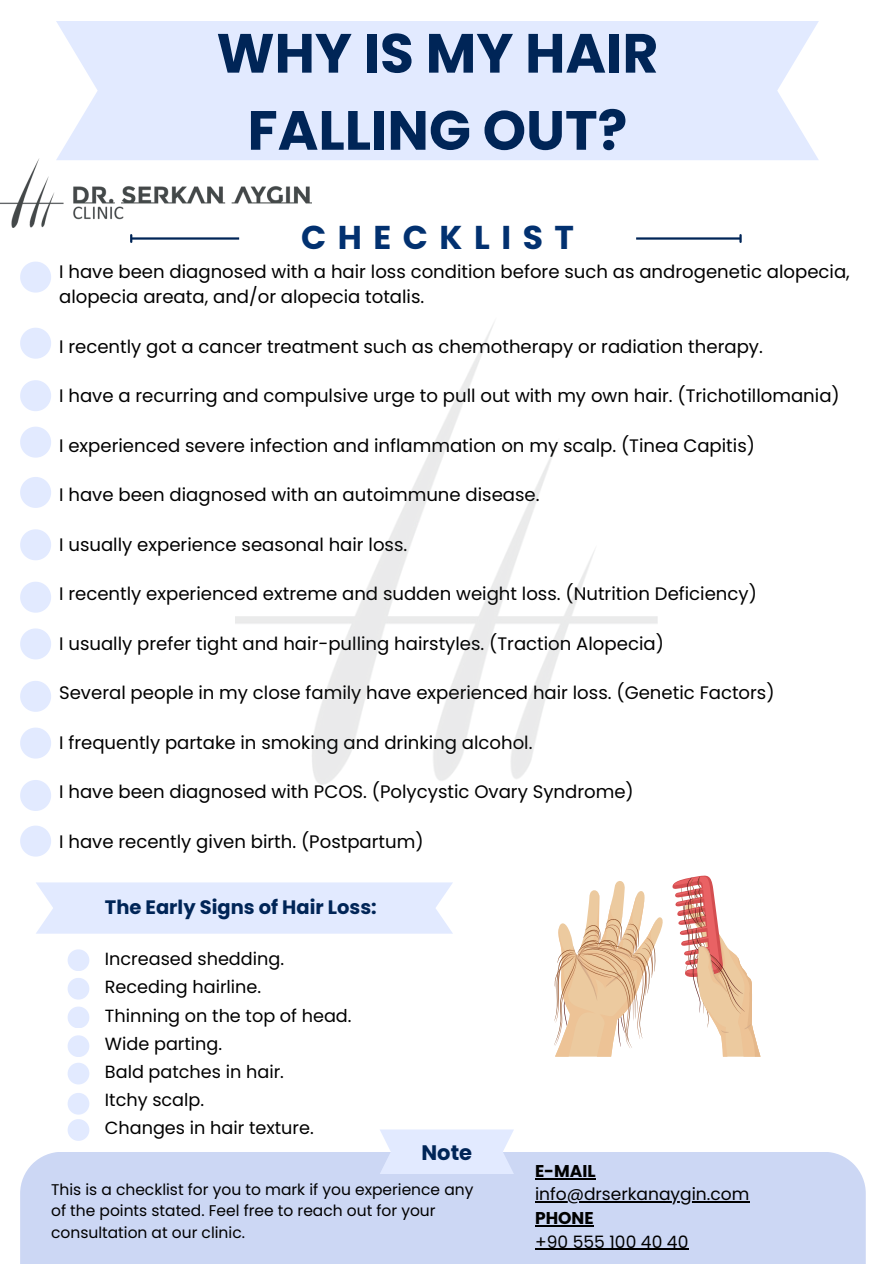
<style>
.page{position:relative;width:894px;height:1264px;background:#fff}
.page>*{position:absolute;margin:0;border:0;box-sizing:border-box;transform-origin:0 0}
.t1{font:700 55.2px/77.1px "Poppins";color:#002557;text-align:center}
.t2{font:700 33px "Poppins";letter-spacing:.35em;color:#023170}
.t3{font:700 21px "Poppins";color:#002557}
.t4{font:700 19.5px "Poppins";color:#002557}
.t5{font:18.15px/24.8px "Poppins";color:#000}
.t6{font:17.7px/28.2px "Poppins";color:#000}
.t7{font:17.1px "Poppins";color:#000}
.t8{font:700 17.1px "Poppins";color:#000}
.t9{font:15.45px/21.3px "Poppins";color:#000}
</style>
<div class="page">
<div style="left:56px;top:21px;width:762px;height:139px;background:#e2eaff"></div>
<div style="left:36px;top:882px;width:417px;height:51px;background:#e2eaff"></div>
<hr style="left:132px;top:237px;width:107px;height:3px;background:#002557">
<svg style="left:130px;top:235px;width:2px;height:7px"></svg>
<hr style="left:636px;top:237px;width:103px;height:3px;background:#002557">
<svg style="left:739px;top:235px;width:2px;height:7px"></svg>
<div style="left:20px;top:1152px;width:845px;height:111px;background:#ccd7f4"></div>
<svg style="left:379px;top:1129px;width:135px;height:45px;background:#e2eafe"></svg>
<svg style="left:20px;top:427px;width:31px;height:30px"></svg>
<svg style="left:20px;top:261px;width:31px;height:31px"></svg>
<svg style="left:20px;top:477px;width:31px;height:31px"></svg>
<svg style="left:20px;top:328px;width:31px;height:31px"></svg>
<svg style="left:20px;top:780px;width:31px;height:31px"></svg>
<svg style="left:68px;top:949px;width:21px;height:21px"></svg>
<svg style="left:20px;top:681px;width:31px;height:30px"></svg>
<svg style="left:20px;top:529px;width:31px;height:31px"></svg>
<svg style="left:20px;top:825px;width:31px;height:31px"></svg>
<svg style="left:20px;top:380px;width:31px;height:31px"></svg>
<svg style="left:20px;top:727px;width:31px;height:31px"></svg>
<svg style="left:20px;top:582px;width:31px;height:30px"></svg>
<svg style="left:20px;top:628px;width:31px;height:31px"></svg>
<svg style="left:68px;top:978px;width:21px;height:21px"></svg>
<svg style="left:68px;top:1006px;width:21px;height:21px"></svg>
<svg style="left:68px;top:1035px;width:21px;height:21px"></svg>
<svg style="left:68px;top:1063px;width:21px;height:21px"></svg>
<svg style="left:68px;top:1093px;width:21px;height:47px"></svg>
<svg style="left:554px;top:881px;width:108px;height:175px"></svg>
<svg style="left:672px;top:875px;width:88px;height:181px"></svg>
<img style="left:235px;top:323px;width:422px;height:461px">
<img style="left:0;top:158px;width:312px;height:70px">
<hr style="left:535px;top:1177px;width:60px;height:2px;background:#000">
<hr style="left:535px;top:1201px;width:214px;height:1px;background:#000">
<hr style="left:535px;top:1225px;width:58px;height:1px;background:#000">
<hr style="left:535px;top:1248px;width:153px;height:1px;background:#000">
<h1 class="t1" style="left:216px;top:15px;width:443px">WHY IS MY HAIR<br>FALLING OUT?</h1>
<h2 class="t2" style="left:301px;top:218px;width:274px">CHECKLIST</h2>
<p class="t5" style="left:59px;top:260px;width:792px">I have been diagnosed with a hair loss condition before such as androgenetic alopecia, alopecia areata, and/or alopecia totalis.</p>
<p class="t5" style="left:59px;top:334px;width:705px">I recently got a cancer treatment such as chemotherapy or radiation therapy.</p>
<p class="t5" style="left:59px;top:383px;width:782px">I have a recurring and compulsive urge to pull out with my own hair. (Trichotillomania)</p>
<p class="t5" style="left:59px;top:433px;width:697px">I experienced severe infection and inflammation on my scalp. (Tinea Capitis)</p>
<p class="t5" style="left:59px;top:482px;width:482px">I have been diagnosed with an autoimmune disease.</p>
<p class="t5" style="left:59px;top:532px;width:349px">I usually experience seasonal hair loss.</p>
<p class="t5" style="left:59px;top:581px;width:699px">I recently experienced extreme and sudden weight loss. (Nutrition Deficiency)</p>
<p class="t5" style="left:59px;top:631px;width:606px">I usually prefer tight and hair-pulling hairstyles. (Traction Alopecia)</p>
<p class="t5" style="left:59px;top:680px;width:716px">Several people in my close family have experienced hair loss. (Genetic Factors)</p>
<p class="t5" style="left:59px;top:730px;width:475px">I frequently partake in smoking and drinking alcohol.</p>
<p class="t5" style="left:59px;top:779px;width:576px">I have been diagnosed with PCOS. (Polycystic Ovary Syndrome)</p>
<p class="t5" style="left:59px;top:829px;width:366px">I have recently given birth. (Postpartum)</p>
<p class="t4" style="left:105px;top:895px;width:273px">The Early Signs of Hair Loss:</p>
<p class="t6" style="left:105px;top:945px;width:248px">Increased shedding.<br>Receding hairline.<br>Thinning on the top of head.<br>Wide parting.<br>Bald patches in hair.<br>Itchy scalp.<br>Changes in hair texture.</p>
<p class="t3" style="left:421px;top:1140px;width:52px">Note</p>
<p class="t9" style="left:51px;top:1179px;width:423px">This is a checklist for you to mark if you experience any of the points stated. Feel free to reach out for your consultation at our clinic.</p>
<p class="t8" style="left:535px;top:1160px;width:62px">E-MAIL</p>
<p class="t7" style="left:535px;top:1184px;width:216px">info@drserkanaygin.com</p>
<p class="t8" style="left:535px;top:1207px;width:60px">PHONE</p>
<p class="t7" style="left:535px;top:1231px;width:155px">+90 555 100 40 40</p>
</div>
